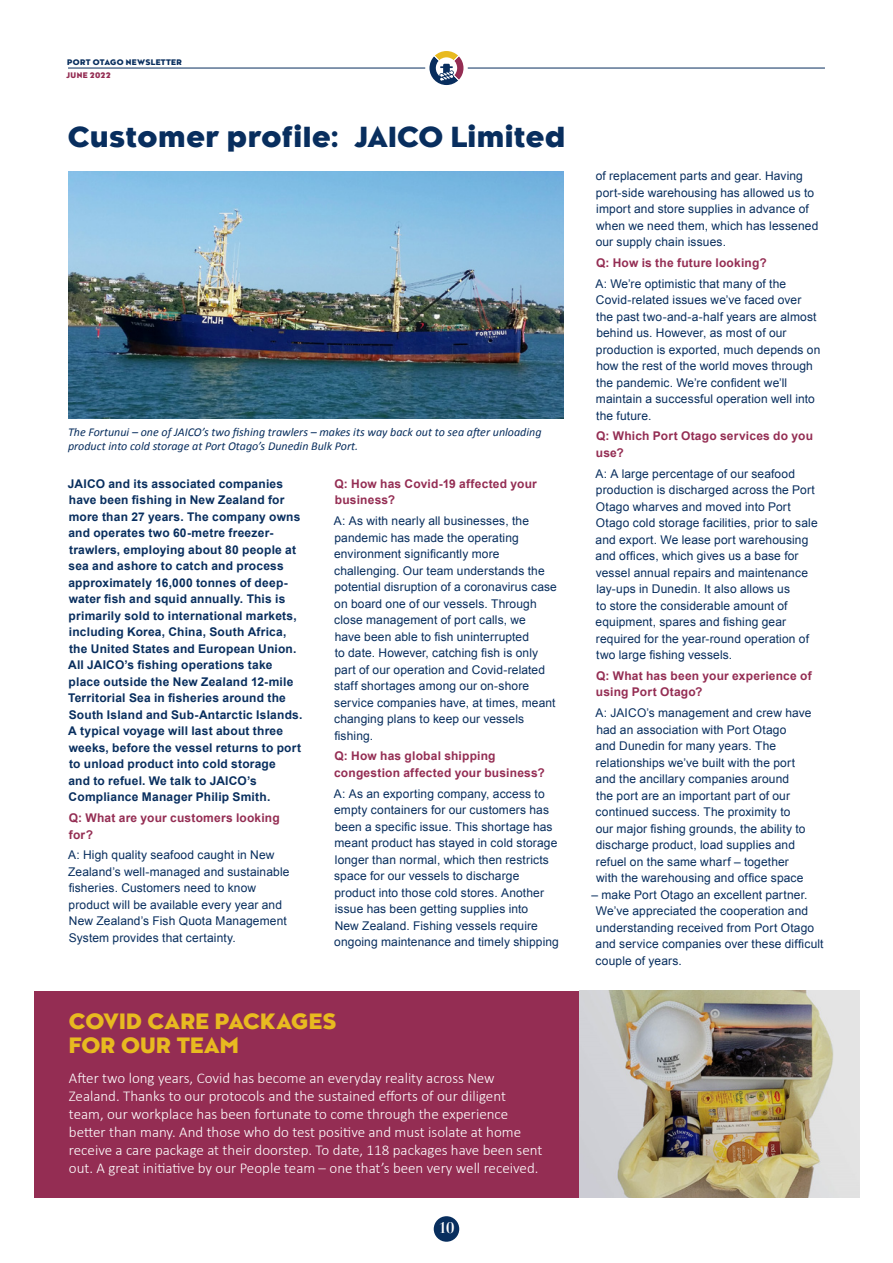
<style>
.page{position:relative;width:893px;height:1263px;background:#fff}
.page>*{position:absolute;margin:0;border:0;box-sizing:border-box;transform-origin:0 0}
.t1{font:800 27px "Kessel 105";letter-spacing:.005em;color:#082e5e}
.t2{font:800 20.7px/24.2px "Kessel 105";color:#e8ba20}
.Body_Copy{font:300 15px/18px "Calibri";color:#fff}
.t3{font:700 15px "Didot";color:#fff}
.t4{font:12px/16.5px "Arial";letter-spacing:.01em;color:#082e5e}
.t5{font:700 12px/16.5px "Arial";letter-spacing:.015em;color:#082e5e}
.t6{font:700 12px/16.5px "Arial";letter-spacing:.015em;color:#942d53}
.Body_Copy-2{font:italic 12px/14.4px "Calibri";color:#082e5e}
.t7{font:800 7.5px "Kessel 105";letter-spacing:.035em;color:#082e5e}
.t8{font:800 7.5px "Kessel 105";letter-spacing:.045em;color:#942d53}
</style>
<div class="page">
<div style="left:434px;top:1216px;width:25px;height:26px;background:#082e5e;border-radius:50%"></div>
<hr style="left:68px;top:68px;width:357px;height:1px;background:#082e5e">
<svg style="left:429px;top:51px;width:34px;height:34px"></svg>
<hr style="left:468px;top:68px;width:357px;height:1px;background:#082e5e">
<img style="left:68px;top:171px;width:495px;height:247px">
<div style="left:34px;top:991px;width:825px;height:207px;background:#942d53"></div>
<img style="left:579px;top:991px;width:280px;height:207px">
<p class="t7" style="left:67px;top:58px;width:116px">PORT OTAGO NEWSLETTER</p>
<p class="t8" style="left:66px;top:71px;width:46px">JUNE 2022</p>
<p class="t1" style="left:68px;top:120px;width:499px">Customer profile: JAICO Limited</p>
<p class="Body_Copy-2" style="left:68px;top:424px;width:475px">The Fortunui – one of JAICO’s two fishing trawlers – makes its way back out to sea after unloading product into cold storage at Port Otago’s Dunedin Bulk Port.</p>
<p class="t5" style="left:68px;top:476px;width:236px">JAICO and its associated companies have been fishing in New Zealand for more than 27 years. The company owns and operates two 60-metre freezer&shy;trawlers, employing about 80 people at sea and ashore to catch and process approximately 16,000 tonnes of deep&shy;water fish and squid annually. This is primarily sold to international markets, including Korea, China, South Africa, the United States and European Union.<br>All JAICO’s fishing operations take place outside the New Zealand 12-mile Territorial Sea in fisheries around the South Island and Sub-Antarctic Islands.<br>A typical voyage will last about three weeks, before the vessel returns to port to unload product into cold storage<br>and to refuel. We talk to JAICO’s Compliance Manager Philip Smith.</p>
<p class="t6" style="left:69px;top:810px;width:213px">Q: What are your customers looking for?</p>
<p class="t4" style="left:68px;top:847px;width:223px">A: High quality seafood caught in New Zealand’s well-managed and sustainable fisheries. Customers need to know product will be available every year and New Zealand’s Fish Quota Management System provides that certainty.</p>
<p class="t6" style="left:334px;top:476px;width:204px">Q: How has Covid-19 affected your business?</p>
<p class="t4" style="left:334px;top:513px;width:225px">A: As with nearly all businesses, the pandemic has made the operating environment significantly more challenging. Our team understands the potential disruption of a coronavirus case on board one of our vessels. Through close management of port calls, we<br>have been able to fish uninterrupted<br>to date. However, catching fish is only part of our operation and Covid-related staff shortages among our on-shore service companies have, at times, meant changing plans to keep our vessels fishing.</p>
<p class="t6" style="left:334px;top:748px;width:212px">Q: How has global shipping congestion affected your business?</p>
<p class="t4" style="left:334px;top:785px;width:227px">A: As an exporting company, access to empty containers for our customers has been a specific issue. This shortage has meant product has stayed in cold storage longer than normal, which then restricts space for our vessels to discharge product into those cold stores. Another issue has been getting supplies into<br>New Zealand. Fishing vessels require ongoing maintenance and timely shipping</p>
<p class="t2" style="left:69px;top:1010px;width:269px">COVID CARE PACKAGES<br>FOR OUR TEAM</p>
<p class="Body_Copy" style="left:69px;top:1068px;width:475px">After two long years, Covid has become an everyday reality across New Zealand. Thanks to our protocols and the sustained efforts of our diligent team, our workplace has been fortunate to come through the experience better than many. And those who do test positive and must isolate at home receive a care package at their doorstep. To date, 118 packages have been sent out. A great initiative by our People team – one that’s been very well received.</p>
<p class="t3" style="left:438px;top:1218px;width:18px">10</p>
<p class="t4" style="left:596px;top:168px;width:224px">of replacement parts and gear. Having port-side warehousing has allowed us to import and store supplies in advance of when we need them, which has lessened our supply chain issues.</p>
<p class="t6" style="left:596px;top:255px;width:172px">Q: How is the future looking?</p>
<p class="t4" style="left:595px;top:275px;width:226px">A: We’re optimistic that many of the Covid-related issues we’ve faced over the past two-and-a-half years are almost behind us. However, as most of our production is exported, much depends on how the rest of the world moves through the pandemic. We’re confident we’ll maintain a successful operation well into the future.</p>
<p class="t6" style="left:596px;top:428px;width:219px">Q: Which Port Otago services do you use?</p>
<p class="t4" style="left:595px;top:465px;width:224px">A: A large percentage of our seafood production is discharged across the Port Otago wharves and moved into Port Otago cold storage facilities, prior to sale and export. We lease port warehousing and offices, which gives us a base for vessel annual repairs and maintenance lay-ups in Dunedin. It also allows us<br>to store the considerable amount of equipment, spares and fishing gear required for the year-round operation of two large fishing vessels.</p>
<p class="t6" style="left:596px;top:668px;width:217px">Q: What has been your experience of using Port Otago?</p>
<p class="t4" style="left:595px;top:705px;width:217px">A: JAICO’s management and crew have had an association with Port Otago<br>and Dunedin for many years. The relationships we’ve built with the port and the ancillary companies around<br>the port are an important part of our continued success. The proximity to<br>our major fishing grounds, the ability to discharge product, load supplies and refuel on the same wharf – together with the warehousing and office space</p>
<p class="t4" style="left:596px;top:886px;width:230px;text-indent:-4px">– make Port Otago an excellent partner.<br>We’ve appreciated the cooperation and understanding received from Port Otago and service companies over these difficult couple of years.</p>
</div>
